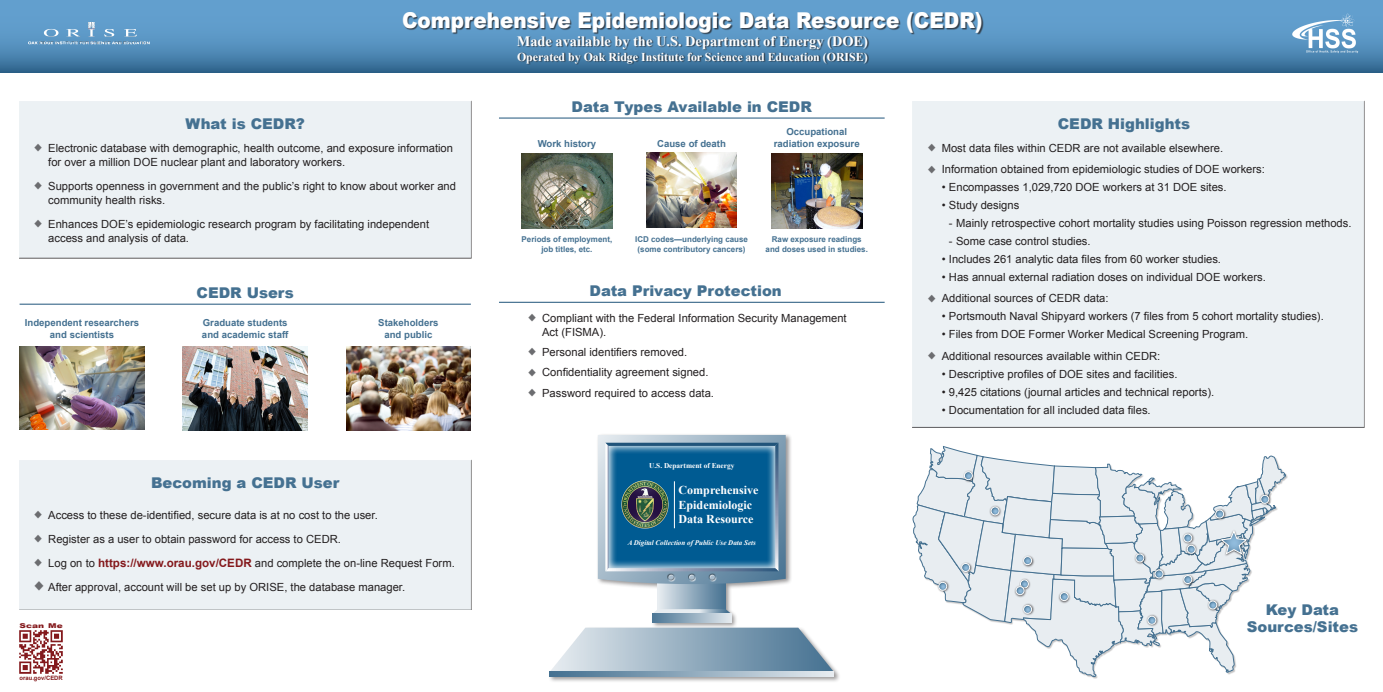
<style>
.page{position:relative;width:1383px;height:692px;background:#fff}
.page>*{position:absolute;margin:0;border:0;box-sizing:border-box;transform-origin:0 0}
.t1{font:900 21.8px "Arial";color:#fff;scale:.92 1}
.t2{font:900 14.8px/17.8px "Arial";color:#457191;text-align:center}
.t3{font:700 14.4px "Times New Roman";color:#fff}
.t4{font:700 12.04px "Times New Roman";color:#fff}
.t5{font:700 12px "Times New Roman";color:#fff}
.t6{font:11.2px/14px "Arial";color:#231f20}
.t7{font:700 9.6px "Arial";color:#457191}
.t8{font:700 8px/9.6px "Arial";color:#457191;text-align:center}
.t9{font:700 7.32px "Times New Roman";color:#fff}
.t10{font:italic 700 7.06px "Times New Roman";color:#fff}
.t11{font:900 6.6px "Arial";color:#84191c;scale:1.36 1}
.t12{font:700 6px "Arial";color:#84191c}
.s1{color:#6c6d70}
.s2{font-weight:700;font-size:11.6px;color:#84191c}
</style>
<div class="page">
<svg style="left:1px;top:0;width:1381px;height:73px;background:#528dba"></svg>
<div style="left:403px;top:12px;width:581px;height:23px;background:#231f20;opacity:.75"></div>
<div style="left:517px;top:36px;width:352px;height:15px;background:#231f20;opacity:.75"></div>
<div style="left:517px;top:52px;width:352px;height:13px;background:#231f20;opacity:.75"></div>
<div style="left:912px;top:101px;width:452px;height:327px;background:#ecf1f4"></div>
<svg style="left:912px;top:446px;width:373px;height:231px"></svg>
<img style="left:29px;top:22px;width:120px;height:23px">
<img style="left:1289px;top:13px;width:70px;height:41px">
<div style="left:19px;top:459px;width:452px;height:150px;background:#ecf1f4"></div>
<div style="left:19px;top:101px;width:452px;height:158px;background:#ecf1f4"></div>
<img style="left:20px;top:346px;width:124px;height:83px">
<hr style="left:20px;top:303px;width:451px;height:1px;background:#457191">
<img style="left:346px;top:346px;width:125px;height:84px">
<img style="left:183px;top:346px;width:125px;height:84px">
<div style="left:548px;top:432px;width:292px;height:250px;background:#231f20;opacity:.46"></div>
<svg style="left:658px;top:583px;width:67px;height:25px;background:#94adbf"></svg>
<svg style="left:598px;top:434px;width:187px;height:149px;background:#3679a3"></svg>
<div style="left:708px;top:573px;width:8px;height:6px;background:#fff;opacity:.75"></div>
<div style="left:708px;top:575px;width:8px;height:6px;background:#231f20;opacity:.44"></div>
<svg style="left:652px;top:608px;width:79px;height:5px"></svg>
<svg style="left:550px;top:627px;width:283px;height:44px;background:#a1b7c7"></svg>
<svg style="left:550px;top:671px;width:283px;height:5px"></svg>
<svg style="left:652px;top:613px;width:79px;height:9px"></svg>
<img style="left:622px;top:480px;width:47px;height:47px">
<hr style="left:674px;top:481px;width:1px;height:47px;background:#fff">
<hr style="left:499px;top:117px;width:385px;height:2px;background:#457191">
<hr style="left:499px;top:301px;width:385px;height:2px;background:#457191">
<img style="left:646px;top:153px;width:90px;height:75px">
<img style="left:771px;top:153px;width:91px;height:75px">
<img style="left:521px;top:153px;width:91px;height:75px">
<img style="left:20px;top:630px;width:43px;height:43px">
<p class="t1" style="left:402px;top:5px;width:632px">Comprehensive Epidemiologic Data Resource (CEDR)</p>
<p class="t3" style="left:517px;top:31px;width:353px">Made available by the U.S. Department of Energy (DOE)</p>
<p class="t5" style="left:517px;top:48px;width:352px">Operated by Oak Ridge Institute for Science and Education (ORISE)</p>
<p class="t2" style="left:185px;top:115px;width:121px">What is CEDR?</p>
<p class="t6" style="left:48px;top:141px;width:406px;text-indent:-14px"><span class="s1">◆</span> Electronic database with demographic, health outcome, and exposure information for over a million DOE nuclear plant and laboratory workers.</p>
<p class="t6" style="left:48px;top:179px;width:409px;text-indent:-14px"><span class="s1">◆</span> Supports openness in government and the public’s right to know about worker and community health risks.</p>
<p class="t6" style="left:48px;top:217px;width:382px;text-indent:-14px"><span class="s1">◆</span> Enhances DOE’s epidemiologic research program by facilitating independent access and analysis of data.</p>
<p class="t7" style="left:25px;top:316px;width:116px">Independent researchers</p>
<p class="t7" style="left:50px;top:328px;width:66px">and scientists</p>
<p class="t2" style="left:196px;top:283px;width:99px">CEDR Users</p>
<p class="t7" style="left:203px;top:316px;width:86px">Graduate students</p>
<p class="t7" style="left:202px;top:328px;width:88px">and academic staff</p>
<p class="t7" style="left:378px;top:316px;width:62px">Stakeholders</p>
<p class="t7" style="left:384px;top:328px;width:50px">and public</p>
<p class="t2" style="left:151px;top:473px;width:190px">Becoming a CEDR User</p>
<p class="t6" style="left:34px;top:508px;width:345px"><span class="s1">◆</span> Access to these de-identified, secure data is at no cost to the user.</p>
<p class="t6" style="left:34px;top:532px;width:308px"><span class="s1">◆</span> Register as a user to obtain password for access to CEDR.</p>
<p class="t6" style="left:34px;top:555px;width:422px"><span class="s1">◆</span> Log on to <span class="s2">https://www.orau.gov/CEDR</span> and complete the on-line Request Form.</p>
<p class="t6" style="left:34px;top:579px;width:373px"><span class="s1">◆</span> After approval, account will be set up by ORISE, the database manager.</p>
<p class="t11" style="left:20px;top:620px;width:33px">Scan Me</p>
<p class="t12" style="left:20px;top:673px;width:45px">orau.gov/CEDR</p>
<p class="t2" style="left:571px;top:97px;width:242px">Data Types Available in CEDR</p>
<p class="t7" style="left:537px;top:137px;width:60px">Work history</p>
<p class="t7" style="left:657px;top:137px;width:70px">Cause of death</p>
<p class="t7" style="left:786px;top:125px;width:62px">Occupational</p>
<p class="t7" style="left:773px;top:137px;width:87px">radiation exposure</p>
<p class="t8" style="left:521px;top:235px;width:92px">Periods of employment, job titles, etc.</p>
<p class="t8" style="left:765px;top:235px;width:104px">Raw exposure readings and doses used in studies.</p>
<p class="t8" style="left:635px;top:235px;width:114px">ICD codes—underlying cause (some contributory cancers)</p>
<p class="t2" style="left:589px;top:281px;width:194px">Data Privacy Protection</p>
<p class="t6" style="left:542px;top:311px;width:306px;text-indent:-14px"><span class="s1">◆</span> Compliant with the Federal Information Security Management<br>Act (FISMA).</p>
<p class="t6" style="left:528px;top:345px;width:161px"><span class="s1">◆</span> Personal identifiers removed.</p>
<p class="t6" style="left:528px;top:365px;width:182px"><span class="s1">◆</span> Confidentiality agreement signed.</p>
<p class="t6" style="left:528px;top:385px;width:188px"><span class="s1">◆</span> Password required to access data.</p>
<p class="t9" style="left:649px;top:460px;width:87px">U.S. Department of Energy</p>
<p class="t4" style="left:678px;top:481px;width:82px">Comprehensive</p>
<p class="t4" style="left:678px;top:496px;width:75px">Epidemiologic</p>
<p class="t4" style="left:678px;top:510px;width:77px">Data Resource</p>
<p class="t10" style="left:627px;top:537px;width:130px">A Digital Collection of Public Use Data Sets</p>
<p class="t2" style="left:1057px;top:115px;width:134px">CEDR Highlights</p>
<p class="t6" style="left:927px;top:141px;width:297px"><span class="s1">◆</span> Most data files within CEDR are not available elsewhere.</p>
<p class="t6" style="left:927px;top:162px;width:339px"><span class="s1">◆</span> Information obtained from epidemiologic studies of DOE workers:</p>
<p class="t6" style="left:941px;top:180px;width:286px">• Encompasses 1,029,720 DOE workers at 31 DOE sites.</p>
<p class="t6" style="left:941px;top:198px;width:79px">• Study designs</p>
<p class="t6" style="left:949px;top:216px;width:404px">- Mainly retrospective cohort mortality studies using Poisson regression methods.</p>
<p class="t6" style="left:949px;top:234px;width:143px">- Some case control studies.</p>
<p class="t6" style="left:941px;top:252px;width:281px">• Includes 261 analytic data files from 60 worker studies.</p>
<p class="t6" style="left:941px;top:270px;width:326px">• Has annual external radiation doses on individual DOE workers.</p>
<p class="t6" style="left:927px;top:291px;width:183px"><span class="s1">◆</span> Additional sources of CEDR data:</p>
<p class="t6" style="left:941px;top:309px;width:383px">• Portsmouth Naval Shipyard workers (7 files from 5 cohort mortality studies).</p>
<p class="t6" style="left:941px;top:327px;width:308px">• Files from DOE Former Worker Medical Screening Program.</p>
<p class="t6" style="left:927px;top:349px;width:234px"><span class="s1">◆</span> Additional resources available within CEDR:</p>
<p class="t6" style="left:941px;top:366px;width:237px">• Descriptive profiles of DOE sites and facilities.</p>
<p class="t6" style="left:941px;top:384px;width:274px">• 9,425 citations (journal articles and technical reports).</p>
<p class="t6" style="left:941px;top:402px;width:210px">• Documentation for all included data files.</p>
<p class="t2" style="left:1246px;top:599px;width:113px">Key Data<br>Sources/Sites</p>
</div>
